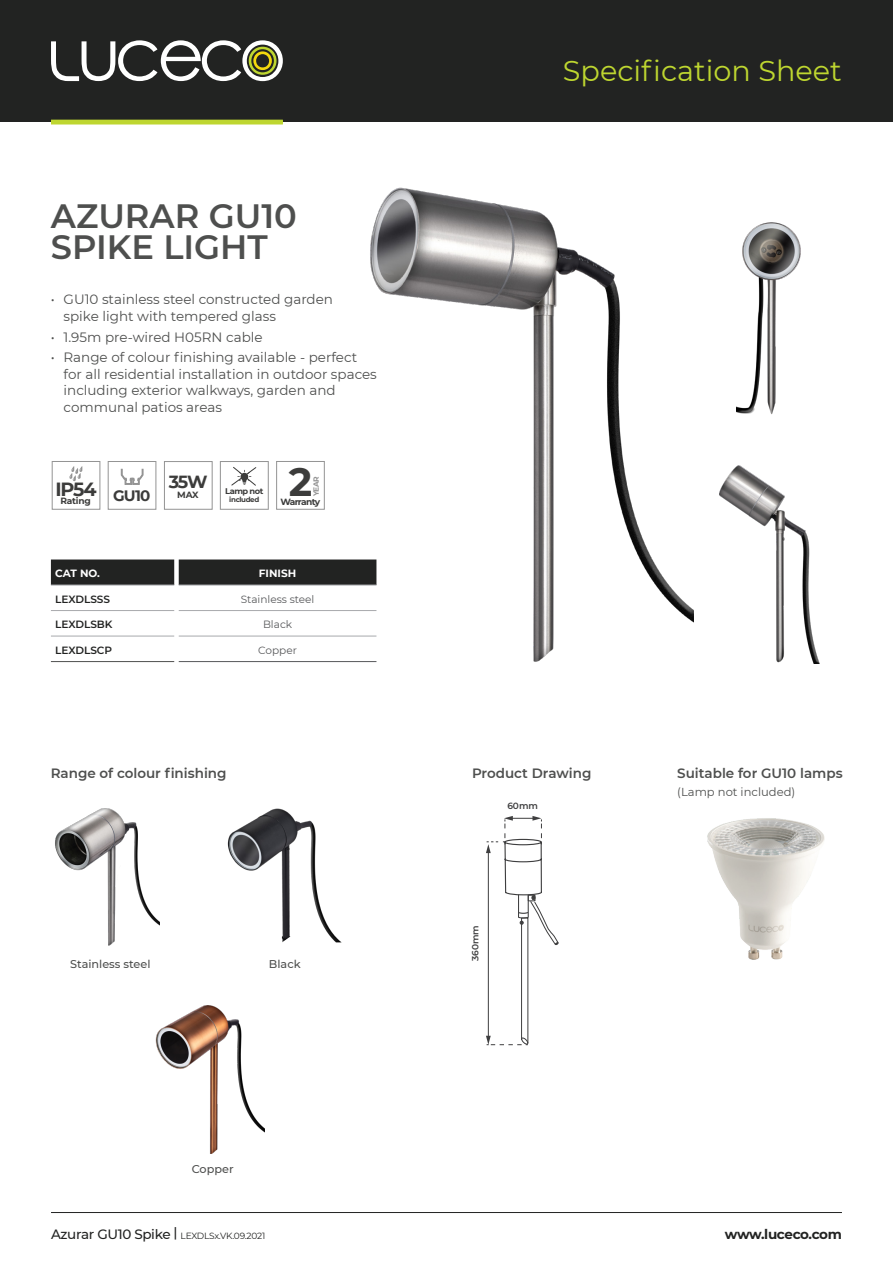
<style>
.page{position:relative;width:893px;height:1263px;background:#fff}
.page>*{position:absolute;margin:0;border:0;box-sizing:border-box;transform-origin:0 0}
.t1{font:700 39.75px "Montserrat";color:#3c3c3b}
.t2{font:600 33.75px/31.5px "Montserrat";color:#4e4f4e}
.t3{font:28.65px "Montserrat";color:#bed630}
.t4{font:700 19.05px "Montserrat";color:#3c3c3b}
.t5{font:700 17.55px "Montserrat";color:#3c3c3b}
.t6{font:700 15px "Montserrat";color:#3c3c3b}
.t7{font:13.5px/16.5px "Montserrat";color:#4e4f4e}
.Intro_Bullets{font:600 13.5px "Montserrat";color:#4e4f4e}
.t8{font:700 13.5px "Montserrat";letter-spacing:-.03em;color:#222322}
.Intro_Bullets-2{font:11.55px "Montserrat";color:#4e4f4e}
.Intro_Bullets-3{font:500 11.25px "Montserrat";color:#4e4f4e}
.Table_Text_Left{font:10.5px "Montserrat";color:#57585a}
.t9{font:600 10.5px "Montserrat";color:#222322}
.t10{font:700 10.5px "Montserrat";letter-spacing:.005em;color:#fff}
.t11{font:9px "Montserrat";letter-spacing:-.03em;color:#222322}
.t12{font:700 9px "Montserrat";letter-spacing:-.07em;color:#3c3c3b}
.t13{font:600 9px "Montserrat";color:#3e3e3f}
.t14{font:700 8.25px "Montserrat";letter-spacing:-.06em;color:#3c3c3b}
.t15{font:700 7.5px "Montserrat";color:#949494}
.t16{font:700 7.05px "Montserrat";letter-spacing:-.05em;color:#3c3c3b}
.s1{font-weight:500;font-size:13.5px}
</style>
<div class="page">
<hr style="left:51px;top:1212px;width:791px;height:1px;background:#222322">
<div style="left:0;top:0;width:893px;height:122px;background:#222322"></div>
<svg style="left:51px;top:40px;width:232px;height:41px"></svg>
<hr style="left:51px;top:120px;width:232px;height:4px;background:#bed630">
<div style="left:52px;top:461px;width:48px;height:49px;border:1px solid #949494"></div>
<svg style="left:69px;top:466px;width:14px;height:15px"></svg>
<div style="left:108px;top:461px;width:48px;height:49px;border:1px solid #949494"></div>
<svg style="left:121px;top:469px;width:23px;height:16px"></svg>
<svg style="left:51px;top:559px;width:305px;height:26px;background:#2b2c2b"></svg>
<hr style="left:51px;top:661px;width:123px;height:1px;background:#4e4f4e">
<hr style="left:179px;top:661px;width:197px;height:1px;background:#57585a">
<hr style="left:51px;top:585px;width:123px;height:1px;background:#a8a9ad">
<hr style="left:179px;top:585px;width:197px;height:1px;background:#a8a9ad">
<hr style="left:51px;top:610px;width:123px;height:1px;background:#a8a9ad">
<hr style="left:179px;top:610px;width:197px;height:1px;background:#a8a9ad">
<hr style="left:51px;top:636px;width:123px;height:1px;background:#a8a9ad">
<hr style="left:179px;top:636px;width:197px;height:1px;background:#a8a9ad">
<img style="left:719px;top:466px;width:101px;height:197px">
<img style="left:737px;top:222px;width:64px;height:193px">
<div style="left:164px;top:461px;width:49px;height:49px;border:1px solid #949494"></div>
<img style="left:356px;top:187px;width:337px;height:476px">
<svg style="left:486px;top:816px;width:73px;height:230px"></svg>
<img style="left:707px;top:818px;width:118px;height:142px">
<div style="left:276px;top:461px;width:49px;height:49px;border:1px solid #949494"></div>
<svg style="left:220px;top:461px;width:49px;height:49px"></svg>
<img style="left:55px;top:808px;width:105px;height:138px">
<img style="left:155px;top:1005px;width:109px;height:149px">
<img style="left:227px;top:808px;width:115px;height:135px">
<svg style="left:270px;top:934px;width:34px;height:9px"></svg>
<p class="t2" style="left:51px;top:199px;width:248px">AZURAR GU10<br>SPIKE LIGHT</p>
<p class="t7" style="left:64px;top:291px;width:271px;text-indent:-13px">• GU10 stainless steel constructed garden spike light with tempered glass</p>
<p class="t7" style="left:51px;top:328px;width:213px">• 1.95m pre-wired H05RN cable</p>
<p class="t7" style="left:64px;top:349px;width:315px;text-indent:-13px">• Range of colour finishing available - perfect for all residential installation in outdoor spaces including exterior walkways, garden and communal patios areas</p>
<p class="t4" style="left:55px;top:475px;width:43px">IP54</p>
<p class="t12" style="left:61px;top:495px;width:32px">Rating</p>
<p class="t6" style="left:113px;top:484px;width:39px">GU10</p>
<p class="t5" style="left:169px;top:469px;width:40px">35W</p>
<p class="t12" style="left:177px;top:488px;width:23px">MAX</p>
<p class="t14" style="left:225px;top:485px;width:40px">Lamp not</p>
<p class="t16" style="left:229px;top:494px;width:32px">included</p>
<p class="t1" style="left:289px;top:454px;width:25px">2</p>
<p class="t15" style="left:311px;top:496px;width:22px;rotate:-90deg">YEAR</p>
<p class="t12" style="left:280px;top:495px;width:41px">Warranty</p>
<p class="t10" style="left:55px;top:566px;width:46px">CAT NO.</p>
<p class="t10" style="left:259px;top:566px;width:39px">FINISH</p>
<p class="t9" style="left:55px;top:592px;width:56px">LEXDLSSS</p>
<p class="Table_Text_Left" style="left:241px;top:592px;width:75px">Stainless steel</p>
<p class="t9" style="left:55px;top:617px;width:59px">LEXDLSBK</p>
<p class="Table_Text_Left" style="left:263px;top:617px;width:31px">Black</p>
<p class="t9" style="left:55px;top:643px;width:59px">LEXDLSCP</p>
<p class="Table_Text_Left" style="left:258px;top:643px;width:40px">Copper</p>
<h3 class="t3" style="left:563px;top:51px;width:281px">Specification Sheet</h3>
<p class="Intro_Bullets" style="left:51px;top:763px;width:177px">Range of colour finishing</p>
<p class="Intro_Bullets" style="left:472px;top:763px;width:121px">Product Drawing</p>
<p class="Intro_Bullets-3" style="left:70px;top:956px;width:82px">Stainless steel</p>
<p class="Intro_Bullets-3" style="left:269px;top:956px;width:33px">Black</p>
<p class="Intro_Bullets-3" style="left:192px;top:1161px;width:43px">Copper</p>
<p class="t11" style="left:51px;top:1229px;width:216px"><span class="s1">Azurar GU10 Spike </span><sup>|</sup> LEXDLSx.VK.09.2021</p>
<p class="t13" style="left:507px;top:799px;width:32px">60mm</p>
<p class="t13" style="left:469px;top:961px;width:37px;rotate:-90deg">360mm</p>
<p class="Intro_Bullets" style="left:677px;top:763px;width:167px">Suitable for GU10 lamps</p>
<p class="Intro_Bullets-2" style="left:677px;top:784px;width:120px">(Lamp not included)</p>
<p class="t8" style="left:725px;top:1224px;width:119px">www.luceco.com</p>
</div>
